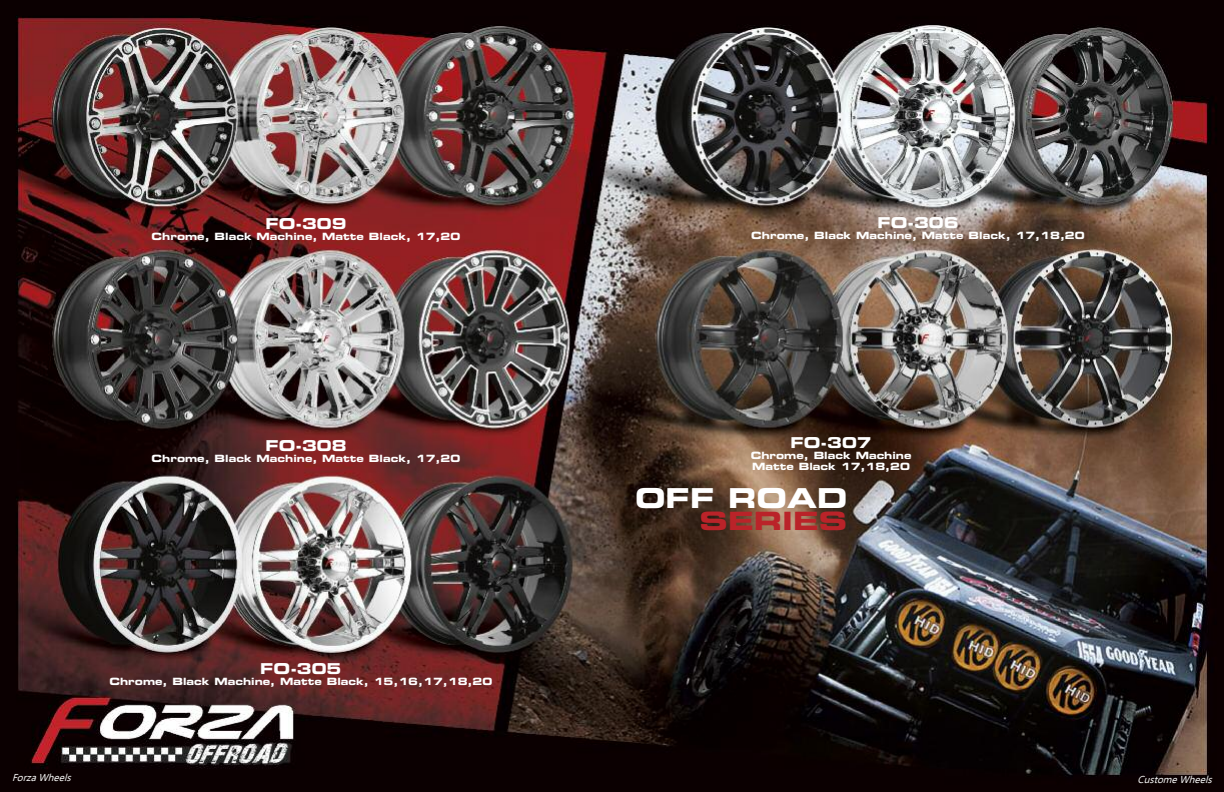
<style>
.page{position:relative;width:1224px;height:792px;background:#fff}
.page>*{position:absolute;margin:0;border:0;box-sizing:border-box;transform-origin:0 0}
.t1{font:27.4px "Eurostile LT Std Bold Ex 2";color:#fff}
.t2{font:25.2px "Eurostile LT Std Bold Ex 2";color:#ba2329;scale:1.09 1}
.t3{font:15px "Eurostile LT Std Bold Ex 2";color:#fff}
.t4{font:10px/11px "Eurostile LT Std Bold Ex 2";color:#fff}
.t5{font:italic 10px "Ebrima";color:#fff}
</style>
<div class="page">
<img style="left:0;top:0;width:1224px;height:792px">
<h3 class="t3" style="left:265px;top:218px;width:83px">FO-309</h3>
<p class="t4" style="left:152px;top:232px;width:310px">Chrome, Black Machine, Matte Black, 17,20</p>
<h3 class="t3" style="left:265px;top:440px;width:83px">FO-308</h3>
<p class="t4" style="left:152px;top:454px;width:310px">Chrome, Black Machine, Matte Black, 17,20</p>
<h3 class="t3" style="left:260px;top:663px;width:83px">FO-305</h3>
<p class="t4" style="left:109px;top:676px;width:384px">Chrome, Black Machine, Matte Black, 15,16,17,18,20</p>
<h3 class="t3" style="left:877px;top:217px;width:83px">FO-306</h3>
<p class="t4" style="left:751px;top:231px;width:335px">Chrome, Black Machine, Matte Black, 17,18,20</p>
<h3 class="t3" style="left:791px;top:437px;width:83px">FO-307</h3>
<p class="t4" style="left:751px;top:451px;width:162px">Chrome, Black Machine<br>Matte Black 17,18,20</p>
<h1 class="t1" style="left:635px;top:488px;width:214px">OFF ROAD</h1>
<h2 class="t2" style="left:700px;top:512px;width:137px">SERIES</h2>
<p class="t5" style="left:12px;top:770px;width:64px">ForzaWheels</p>
<p class="t5" style="left:1138px;top:772px;width:79px">CustomeWheels</p>
</div>
